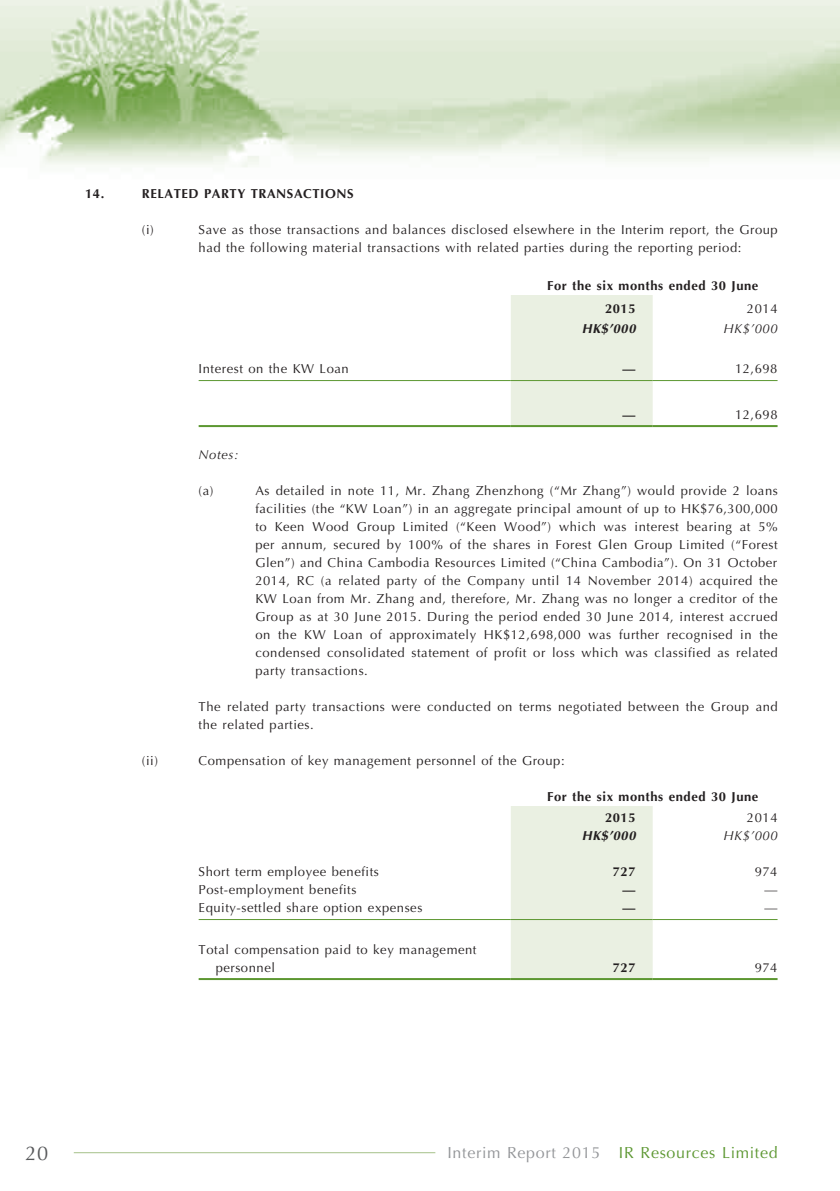
<style>
.page{position:relative;width:840px;height:1191px;background:#fff}
.page>*{position:absolute;margin:0;border:0;box-sizing:border-box;transform-origin:0 0}
.t1{font:20px "Optima";color:#57585a}
.t2{font:16px "Optima";letter-spacing:.04em;color:#5c9731}
.t3{font:13px/18px "Optima";letter-spacing:.04em;color:#231f20}
.t4{font:700 13px/22.8px "Optima";letter-spacing:.04em;color:#231f20}
.t5{font:italic 13px "Optima";letter-spacing:.04em;color:#231f20}
.t6{font:italic 700 13px "Optima";letter-spacing:.04em;color:#231f20}
.s1{color:#939598}
</style>
<div class="page">
<img style="left:0;top:0;width:839px;height:1154px">
<hr style="left:74px;top:1152px;width:361px;height:1px;background:#a6c28a">
<div style="left:510px;top:295px;width:142px;height:130px;background:#eaf0e2"></div>
<hr style="left:198px;top:380px;width:312px;height:1px;background:#5c9731">
<hr style="left:510px;top:380px;width:142px;height:1px;background:#5c9731">
<hr style="left:652px;top:380px;width:125px;height:1px;background:#5c9731">
<hr style="left:198px;top:425px;width:312px;height:2px;background:#5c9731">
<hr style="left:510px;top:425px;width:142px;height:2px;background:#5c9731">
<hr style="left:652px;top:425px;width:125px;height:2px;background:#5c9731">
<div style="left:510px;top:806px;width:142px;height:172px;background:#eaf0e2"></div>
<hr style="left:198px;top:919px;width:312px;height:1px;background:#5c9731">
<hr style="left:510px;top:919px;width:142px;height:1px;background:#5c9731">
<hr style="left:652px;top:919px;width:125px;height:1px;background:#5c9731">
<hr style="left:198px;top:978px;width:312px;height:2px;background:#5c9731">
<hr style="left:510px;top:978px;width:142px;height:2px;background:#5c9731">
<hr style="left:652px;top:978px;width:125px;height:2px;background:#5c9731">
<p class="t4" style="left:85px;top:182px;width:21px">14.</p>
<p class="t4" style="left:142px;top:182px;width:213px">RELATED PARTY TRANSACTIONS</p>
<p class="t3" style="left:142px;top:221px;width:13px">(i)</p>
<p class="t3" style="left:198px;top:221px;width:580px">Save as those transactions and balances disclosed elsewhere in the Interim report, the Group had the following material transactions with related parties during the reporting period:</p>
<p class="t4" style="left:604px;top:274px;width:155px;text-indent:-58px">For the six months ended 30 June<br>2015</p>
<p class="t3" style="left:746px;top:300px;width:32px">2014</p>
<p class="t6" style="left:581px;top:321px;width:55px">HK$’000</p>
<p class="t5" style="left:723px;top:321px;width:56px">HK$’000</p>
<p class="t3" style="left:198px;top:360px;width:151px">Interest on the KW Loan</p>
<p class="t4" style="left:622px;top:357px;width:14px">—</p>
<p class="t3" style="left:734px;top:360px;width:44px">12,698</p>
<p class="t4" style="left:622px;top:403px;width:14px">—</p>
<p class="t3" style="left:734px;top:406px;width:44px">12,698</p>
<p class="t5" style="left:198px;top:447px;width:41px">Notes:</p>
<p class="t3" style="left:198px;top:482px;width:16px">(a)</p>
<p class="t3" style="left:255px;top:482px;width:523px;text-align:justify">As detailed in note 11, Mr. Zhang Zhenzhong (“Mr Zhang”) would provide 2 loans facilities (the “KW Loan”) in an aggregate principal amount of up to HK$76,300,000 to Keen Wood Group Limited (“Keen Wood”) which was interest bearing at 5% per annum, secured by 100% of the shares in Forest Glen Group Limited (“Forest Glen”) and China Cambodia Resources Limited (“China Cambodia”). On 31 October 2014, RC (a related party of the Company until 14 November 2014) acquired the KW Loan from Mr. Zhang and, therefore, Mr. Zhang was no longer a creditor of the Group as at 30 June 2015. During the period ended 30 June 2014, interest accrued on the KW Loan of approximately HK$12,698,000 was further recognised in the condensed consolidated statement of profit or loss which was classified as related party transactions.</p>
<p class="t3" style="left:198px;top:698px;width:580px">The related party transactions were conducted on terms negotiated between the Group and the related parties.</p>
<p class="t3" style="left:142px;top:752px;width:18px">(ii)</p>
<p class="t3" style="left:198px;top:752px;width:367px">Compensation of key management personnel of the Group:</p>
<p class="t4" style="left:604px;top:786px;width:155px;line-height:20.8px;text-indent:-58px">For the six months ended 30 June<br>2015</p>
<p class="t3" style="left:746px;top:808px;width:32px">2014</p>
<p class="t6" style="left:581px;top:828px;width:55px">HK$’000</p>
<p class="t5" style="left:723px;top:828px;width:56px">HK$’000</p>
<p class="t3" style="left:198px;top:862px;width:182px">Short term employee benefits</p>
<p class="t4" style="left:612px;top:860px;width:24px">727</p>
<p class="t3" style="left:754px;top:862px;width:24px">974</p>
<p class="t3" style="left:198px;top:880px;width:159px">Post-employment benefits</p>
<p class="t4" style="left:622px;top:878px;width:14px">—</p>
<p class="t3" style="left:764px;top:880px;width:14px">—</p>
<p class="t3" style="left:198px;top:898px;width:225px">Equity-settled share option expenses</p>
<p class="t4" style="left:622px;top:896px;width:14px">—</p>
<p class="t3" style="left:764px;top:898px;width:14px">—</p>
<p class="t3" style="left:215px;top:940px;width:262px;text-indent:-17px">Total compensation paid to key management personnel</p>
<p class="t4" style="left:612px;top:956px;width:24px">727</p>
<p class="t3" style="left:754px;top:958px;width:24px">974</p>
<h1 class="t1" style="left:25px;top:1141px;width:25px">20</h1>
<p class="t2" style="left:447px;top:1143px;width:331px"><span class="s1">Interim Report 2015</span> IR Resources Limited</p>
</div>
